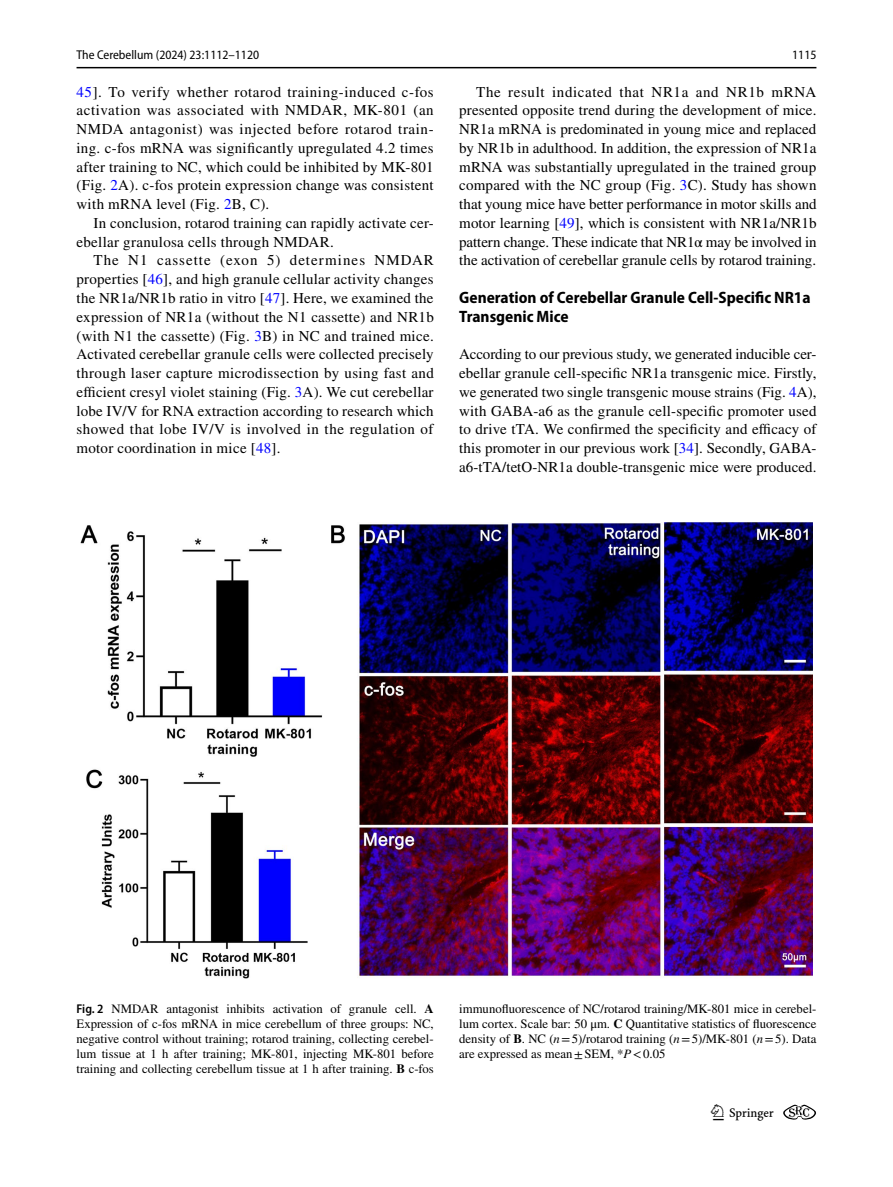
<style>
.page{position:relative;width:893px;height:1187px;background:#fff}
.page>*{position:absolute;margin:0;border:0;box-sizing:border-box;transform-origin:0 0}
.t1{font:22.5px "Springnew Regular 2";color:#000}
.t2{font:700 semi-condensed 16.5px/18.8px "Myriad Pro";color:#000}
.t3{font:15px/18.8px "STIX";letter-spacing:.015em;color:#000;text-align:justify}
.t4{font:12.75px/15px "STIX";color:#000;text-align:justify}
.t5{font:semi-condensed 12.75px "Myriad Pro";color:#000}
.s1{color:#00f}
.s2{font-family:"Myriad Pro";font-weight:600;font-stretch:semi-condensed}
.s3{font-weight:700}
.s4{font-style:italic}
</style>
<div class="page">
<hr style="left:77px;top:67px;width:739px;height:1px;background:#000">
<svg style="left:783px;top:1104px;width:33px;height:15px"></svg>
<img style="left:81px;top:522px;width:731px;height:456px">
<p class="t5" style="left:77px;top:48px;width:184px">The Cerebellum (2024) 23:1112–1120</p>
<p class="t5" style="left:792px;top:48px;width:26px">1115</p>
<p class="t3" style="left:77px;top:83px;width:359px"><span class="s1">45</span>]. To verify whether rotarod training-induced c-fos activation was associated with NMDAR, MK-801 (an NMDA antagonist) was injected before rotarod train&shy;ing. c-fos mRNA was significantly upregulated 4.2 times after training to NC, which could be inhibited by MK-801 (Fig. <span class="s1">2</span>A). c-fos protein expression change was consistent with mRNA level (Fig. <span class="s1">2</span>B, C).</p>
<p class="t3" style="left:77px;top:214px;width:359px;text-indent:17px">In conclusion, rotarod training can rapidly activate cer&shy;ebellar granulosa cells through NMDAR.</p>
<p class="t3" style="left:77px;top:252px;width:359px;text-indent:17px">The N1 cassette (exon 5) determines NMDAR properties [<span class="s1">46</span>], and high granule cellular activity changes the NR1a/NR1b ratio in vitro [<span class="s1">47</span>]. Here, we examined the expression of NR1a (without the N1 cassette) and NR1b (with N1 the cassette) (Fig. <span class="s1">3</span>B) in NC and trained mice.<br>Activated cerebellar granule cells were collected precisely through laser capture microdissection by using fast and efficient cresyl violet staining (Fig. <span class="s1">3</span>A). We cut cerebellar lobe IV/V for RNA extraction according to research which showed that lobe IV/V is involved in the regulation of motor coordination in mice [<span class="s1">48</span>].</p>
<p class="t3" style="left:459px;top:83px;width:359px;text-indent:17px">The result indicated that NR1a and NR1b mRNA presented opposite trend during the development of mice.<br>NR1a mRNA is predominated in young mice and replaced by NR1b in adulthood. In addition, the expression of NR1a mRNA was substantially upregulated in the trained group compared with the NC group (Fig. <span class="s1">3</span>C). Study has shown that young mice have better performance in motor skills and motor learning [<span class="s1">49</span>], which is consistent with NR1a/NR1b pattern change. These indicate that NR1α may be involved in the activation of cerebellar granule cells by rotarod training.</p>
<p class="t2" style="left:459px;top:288px;width:353px">Generation of Cerebellar Granule Cell‑Specific NR1a<br>Transgenic Mice</p>
<p class="t3" style="left:459px;top:346px;width:359px">According to our previous study, we generated inducible cer&shy;ebellar granule cell-specific NR1a transgenic mice. Firstly, we generated two single transgenic mouse strains (Fig. <span class="s1">4</span>A), with GABA-a6 as the granule cell-specific promoter used to drive tTA. We confirmed the specificity and efficacy of this promoter in our previous work [<span class="s1">34</span>]. Secondly, GABA&shy;a6-tTA/tetO-NR1a double-transgenic mice were produced.</p>
<p class="t4" style="left:77px;top:1002px;width:359px"><span class="s2">Fig. 2</span> NMDAR antagonist inhibits activation of granule cell. <span class="s3">A </span>Expression of c-fos mRNA in mice cerebellum of three groups: NC, negative control without training; rotarod training, collecting cerebel&shy;lum tissue at 1 h after training; MK-801, injecting MK-801 before training and collecting cerebellum tissue at 1 h after training. <span class="s3">B</span> c-fos</p>
<p class="t4" style="left:459px;top:1002px;width:359px">immunofluorescence of NC/rotarod training/MK-801 mice in cerebel&shy;lum cortex. Scale bar: 50 μm. <span class="s3">C</span> Quantitative statistics of fluorescence density of <span class="s3">B</span>. NC (<span class="s4">n</span>=5)/rotarod training (<span class="s4">n</span>=5)/MK-801 (<span class="s4">n</span>=5). Data are expressed as mean±SEM, *<span class="s4">P</span>&lt;0.05</p>
<h1 class="t1" style="left:713px;top:1104px;width:62px">1 3</h1>
</div>
